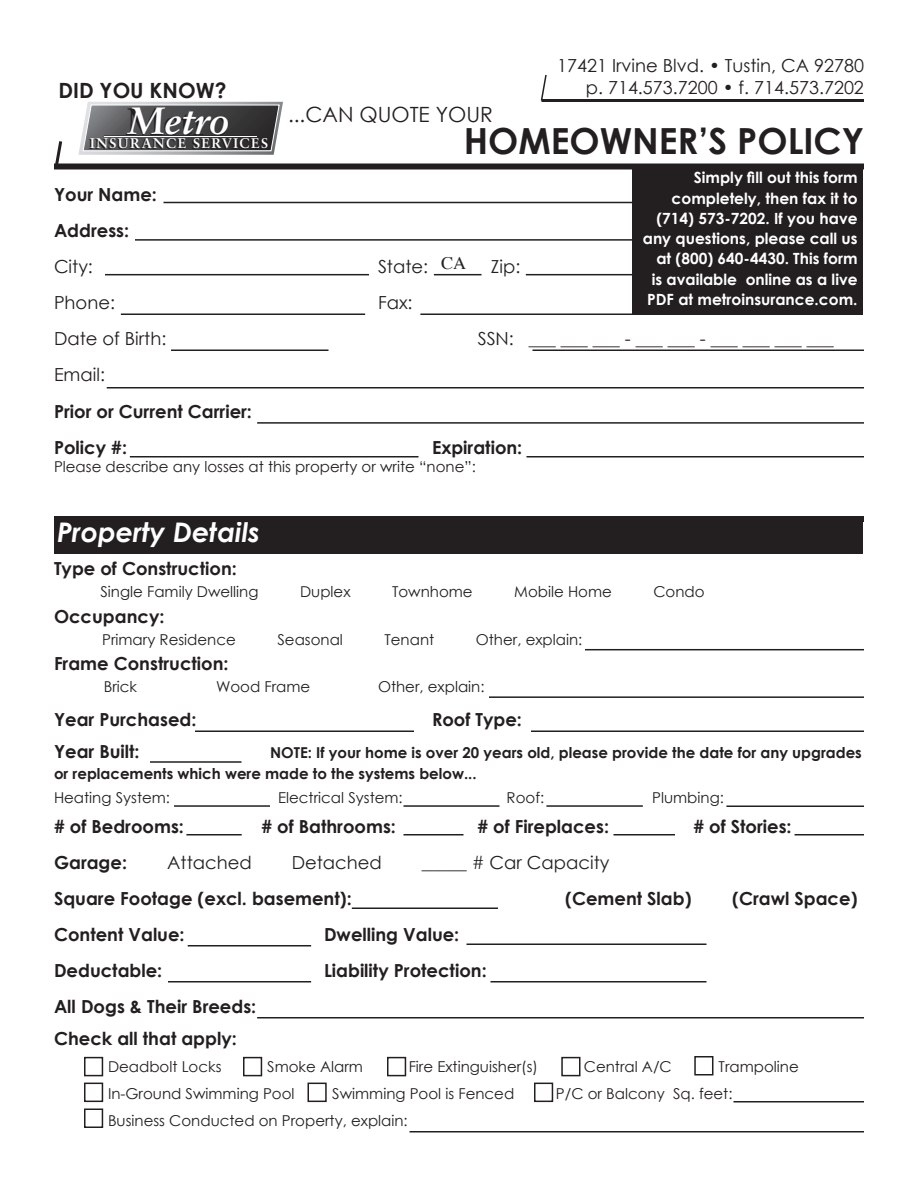
<style>
.page{position:relative;width:918px;height:1188px;background:#fff}
.page>*{position:absolute;margin:0;border:0;box-sizing:border-box;transform-origin:0 0}
.t1{font:italic 700 38.1px "Sabon";color:#fff}
.t2{font:700 36px "Century Gothic";color:#231f20}
.t3{font:italic 700 27px "Century Gothic";color:#fff}
.t4{font:21px "Century Gothic";color:#231f20}
.t5{font:700 21px "Century Gothic";color:#231f20}
.t6{font:700 18px "Century Gothic";color:#231f20}
.t7{font:18px "Century Gothic";color:#231f20}
.t8{font:18px "Times";color:#231f20}
.t9{font:700 15.45px/20.2px "Century Gothic";color:#fff;text-align:right}
.t10{font:15px "Century Gothic";color:#231f20}
.t11{font:700 15px/21px "Century Gothic";color:#231f20}
.t12{font:700 13.95px "Sabon";letter-spacing:.1em;color:#fff}
</style>
<div class="page">
<div style="left:55px;top:518px;width:808px;height:36px;background:#231f20"></div>
<hr style="left:164px;top:202px;width:481px;height:1px;background:#231f20">
<hr style="left:105px;top:274px;width:264px;height:1px;background:#231f20">
<div style="left:633px;top:167px;width:230px;height:148px;background:#231f20"></div>
<hr style="left:542px;top:99px;width:322px;height:3px;background:#231f20">
<svg style="left:78px;top:102px;width:205px;height:53px;background:#68696a"></svg>
<hr style="left:104px;top:136px;width:153px;height:1px;background:#fff">
<svg style="left:540px;top:74px;width:7px;height:28px"></svg>
<div style="left:54px;top:164px;width:810px;height:6px;background:#231f20"></div>
<svg style="left:54px;top:141px;width:10px;height:29px"></svg>
<hr style="left:526px;top:274px;width:113px;height:1px;background:#231f20">
<hr style="left:434px;top:274px;width:48px;height:1px;background:#231f20">
<hr style="left:121px;top:314px;width:244px;height:1px;background:#231f20">
<hr style="left:420px;top:314px;width:219px;height:1px;background:#231f20">
<hr style="left:135px;top:239px;width:504px;height:2px;background:#231f20">
<hr style="left:171px;top:350px;width:157px;height:1px;background:#231f20">
<hr style="left:532px;top:350px;width:332px;height:1px;background:#231f20">
<div style="left:54px;top:516px;width:810px;height:6px;background:#231f20"></div>
<hr style="left:150px;top:761px;width:92px;height:2px;background:#231f20">
<hr style="left:174px;top:805px;width:96px;height:2px;background:#231f20">
<hr style="left:186px;top:834px;width:56px;height:2px;background:#231f20">
<hr style="left:352px;top:908px;width:146px;height:1px;background:#231f20">
<hr style="left:188px;top:945px;width:123px;height:1px;background:#231f20">
<hr style="left:168px;top:981px;width:143px;height:1px;background:#231f20">
<hr style="left:490px;top:981px;width:216px;height:1px;background:#231f20">
<hr style="left:466px;top:944px;width:240px;height:1px;background:#231f20">
<hr style="left:404px;top:834px;width:60px;height:2px;background:#231f20">
<hr style="left:614px;top:834px;width:61px;height:2px;background:#231f20">
<div style="left:84px;top:1057px;width:19px;height:19px;border:2px solid #231f20"></div>
<div style="left:243px;top:1057px;width:19px;height:19px;border:2px solid #231f20"></div>
<div style="left:387px;top:1057px;width:19px;height:19px;border:2px solid #231f20"></div>
<div style="left:561px;top:1057px;width:19px;height:19px;border:2px solid #231f20"></div>
<div style="left:84px;top:1083px;width:19px;height:19px;border:2px solid #231f20"></div>
<div style="left:308px;top:1083px;width:19px;height:19px;border:2px solid #231f20"></div>
<hr style="left:585px;top:649px;width:279px;height:1px;background:#231f20">
<hr style="left:257px;top:422px;width:607px;height:2px;background:#231f20">
<hr style="left:489px;top:696px;width:375px;height:2px;background:#231f20">
<hr style="left:795px;top:834px;width:69px;height:2px;background:#231f20">
<hr style="left:726px;top:806px;width:138px;height:1px;background:#231f20">
<hr style="left:107px;top:387px;width:757px;height:1px;background:#231f20">
<hr style="left:546px;top:805px;width:97px;height:2px;background:#231f20">
<hr style="left:404px;top:805px;width:96px;height:2px;background:#231f20">
<hr style="left:531px;top:730px;width:333px;height:2px;background:#231f20">
<div style="left:694px;top:1056px;width:19px;height:20px;border:2px solid #231f20"></div>
<div style="left:534px;top:1083px;width:19px;height:19px;border:2px solid #231f20"></div>
<hr style="left:195px;top:730px;width:219px;height:2px;background:#231f20">
<div style="left:84px;top:1108px;width:19px;height:20px;border:2px solid #231f20"></div>
<hr style="left:130px;top:456px;width:288px;height:2px;background:#231f20">
<hr style="left:526px;top:456px;width:338px;height:2px;background:#231f20">
<hr style="left:734px;top:1101px;width:130px;height:1px;background:#231f20">
<hr style="left:410px;top:1131px;width:454px;height:1px;background:#231f20">
<hr style="left:257px;top:1017px;width:607px;height:1px;background:#231f20">
<p class="t5" style="left:58px;top:75px;width:170px">DID YOU KNOW?</p>
<p class="t1" style="left:129px;top:97px;width:102px">Metro</p>
<p class="t12" style="left:90px;top:134px;width:179px">INSURANCE SERVICES</p>
<p class="t4" style="left:288px;top:100px;width:206px">...CAN QUOTE YOUR</p>
<p class="t7" style="left:557px;top:53px;width:308px">17421 Irvine Blvd. • Tustin, CA 92780</p>
<p class="t7" style="left:586px;top:75px;width:280px">p. 714.573.7200 • f. 714.573.7202</p>
<p class="t2" style="left:464px;top:114px;width:402px">HOMEOWNER’S POLICY</p>
<p class="t6" style="left:54px;top:181px;width:104px">Your Name:</p>
<p class="t6" style="left:54px;top:217px;width:77px">Address:</p>
<p class="t7" style="left:54px;top:254px;width:40px">City:</p>
<p class="t7" style="left:378px;top:254px;width:52px">State:</p>
<p class="t7" style="left:491px;top:254px;width:31px">Zip:</p>
<p class="t7" style="left:54px;top:290px;width:63px">Phone:</p>
<p class="t7" style="left:378px;top:290px;width:36px">Fax:</p>
<p class="t7" style="left:54px;top:326px;width:114px">Date of Birth:</p>
<p class="t7" style="left:478px;top:326px;width:38px">SSN:</p>
<p class="t7" style="left:54px;top:362px;width:53px">Email:</p>
<p class="t8" style="left:441px;top:252px;width:27px">CA</p>
<p class="t6" style="left:54px;top:397px;width:199px">Prior or Current Carrier:</p>
<p class="t6" style="left:54px;top:433px;width:75px">Policy #:</p>
<p class="t6" style="left:432px;top:433px;width:92px">Expiration:</p>
<p class="t10" style="left:54px;top:456px;width:423px">Please describe any losses at this property or write “none”:</p>
<p class="t9" style="left:643px;top:167px;width:216px">Simply fill out this form completely, then fax it to (714) 573-7202. If you have any questions, please call us at (800) 640-4430. This form is available online as a live<br>PDF at metroinsurance.com.</p>
<p class="t3" style="left:57px;top:512px;width:205px">Property Details</p>
<p class="t6" style="left:54px;top:554px;width:184px">Type of Construction:</p>
<p class="t10" style="left:101px;top:581px;width:160px">Single Family Dwelling</p>
<p class="t10" style="left:300px;top:581px;width:52px">Duplex</p>
<p class="t10" style="left:392px;top:581px;width:82px">Townhome</p>
<p class="t10" style="left:514px;top:581px;width:99px">Mobile Home</p>
<p class="t10" style="left:653px;top:581px;width:53px">Condo</p>
<p class="t6" style="left:54px;top:603px;width:112px">Occupancy:</p>
<p class="t10" style="left:102px;top:629px;width:135px">Primary Residence</p>
<p class="t10" style="left:277px;top:629px;width:67px">Seasonal</p>
<p class="t10" style="left:385px;top:629px;width:51px">Tenant</p>
<p class="t10" style="left:476px;top:629px;width:108px">Other, explain:</p>
<p class="t6" style="left:54px;top:650px;width:176px">Frame Construction:</p>
<p class="t10" style="left:104px;top:676px;width:35px">Brick</p>
<p class="t10" style="left:216px;top:676px;width:96px">Wood Frame</p>
<p class="t10" style="left:378px;top:676px;width:108px">Other, explain:</p>
<p class="t6" style="left:54px;top:706px;width:144px">Year Purchased:</p>
<p class="t6" style="left:432px;top:706px;width:91px">Roof Type:</p>
<p class="t6" style="left:54px;top:738px;width:87px">Year Built:</p>
<p class="t11" style="left:54px;top:741px;width:809px;text-indent:216px">NOTE: If your home is over 20 years old, please provide the date for any upgrades or replacements which were made to the systems below...</p>
<p class="t10" style="left:54px;top:787px;width:118px">Heating System:</p>
<p class="t10" style="left:278px;top:787px;width:126px">Electrical System:</p>
<p class="t10" style="left:507px;top:787px;width:39px">Roof:</p>
<p class="t10" style="left:652px;top:787px;width:73px">Plumbing:</p>
<p class="t6" style="left:54px;top:812px;width:131px"># of Bedrooms:</p>
<p class="t6" style="left:261px;top:812px;width:136px"># of Bathrooms:</p>
<p class="t6" style="left:477px;top:812px;width:133px"># of Fireplaces:</p>
<p class="t6" style="left:693px;top:812px;width:100px"># of Stories:</p>
<p class="t6" style="left:54px;top:848px;width:75px">Garage:</p>
<p class="t7" style="left:167px;top:849px;width:86px">Attached</p>
<p class="t7" style="left:292px;top:849px;width:92px">Detached</p>
<p class="t7" style="left:422px;top:849px;width:189px">_____ # Car Capacity</p>
<p class="t6" style="left:54px;top:884px;width:299px">Square Footage (excl. basement):</p>
<p class="t6" style="left:565px;top:884px;width:128px">(Cement Slab)</p>
<p class="t6" style="left:732px;top:884px;width:127px">(Crawl Space)</p>
<p class="t6" style="left:54px;top:920px;width:132px">Content Value:</p>
<p class="t6" style="left:324px;top:920px;width:137px">Dwelling Value:</p>
<p class="t6" style="left:54px;top:956px;width:110px">Deductable:</p>
<p class="t6" style="left:324px;top:956px;width:164px">Liability Protection:</p>
<p class="t6" style="left:54px;top:992px;width:204px">All Dogs &amp; Their Breeds:</p>
<p class="t6" style="left:54px;top:1024px;width:184px">Check all that apply:</p>
<p class="t10" style="left:108px;top:1056px;width:115px">Deadbolt Locks</p>
<p class="t10" style="left:267px;top:1056px;width:97px">Smoke Alarm</p>
<p class="t10" style="left:409px;top:1056px;width:131px">Fire Extinguisher(s)</p>
<p class="t10" style="left:584px;top:1056px;width:89px">Central A/C</p>
<p class="t10" style="left:719px;top:1056px;width:82px">Trampoline</p>
<p class="t10" style="left:108px;top:1083px;width:188px">In-Ground Swimming Pool</p>
<p class="t10" style="left:332px;top:1083px;width:184px">Swimming Pool is Fenced</p>
<p class="t10" style="left:556px;top:1083px;width:178px">P/C or Balcony Sq. feet:</p>
<p class="t10" style="left:108px;top:1110px;width:301px">Business Conducted on Property, explain:</p>
</div>
